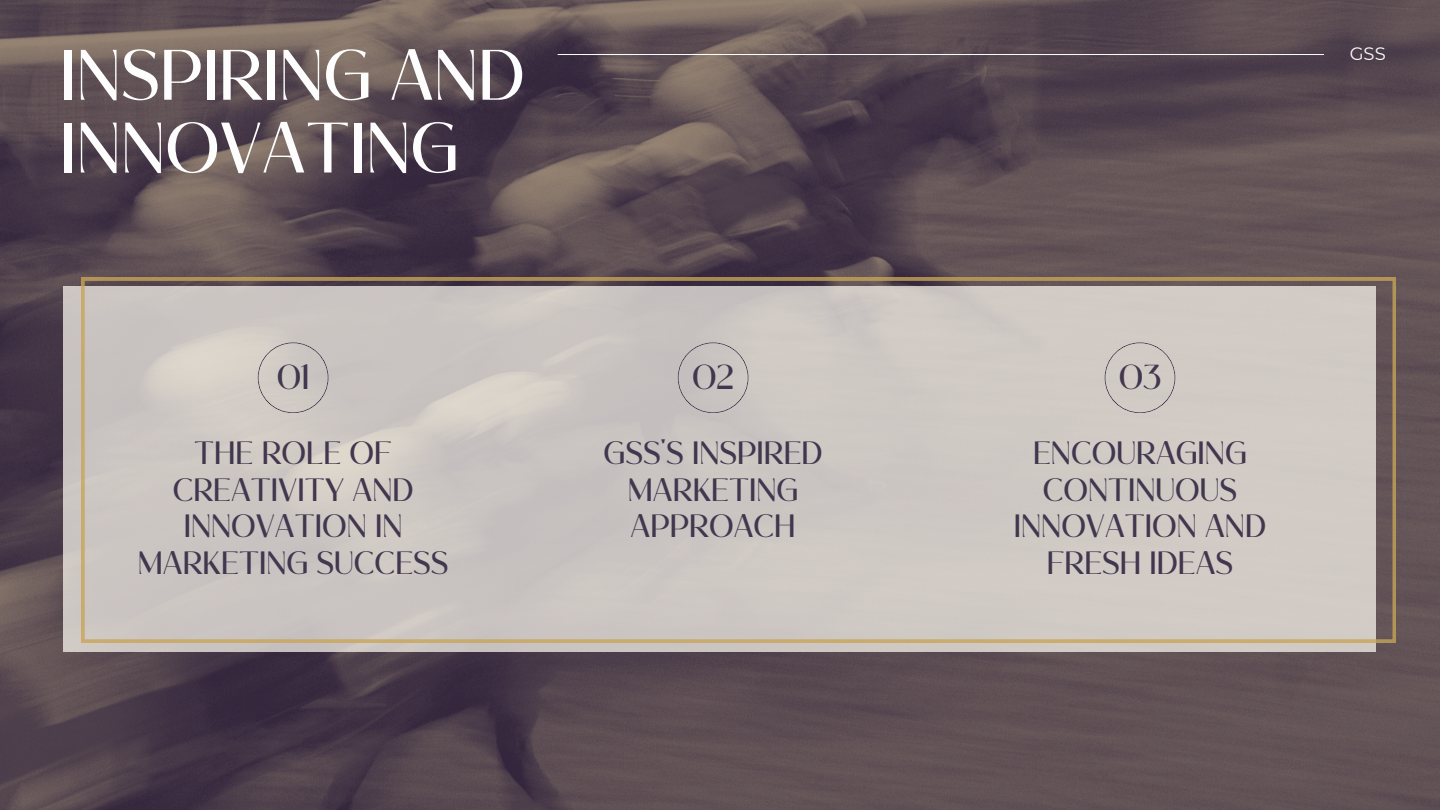
<style>
.page{position:relative;width:1440px;height:810px;background:#fff}
.page>*{position:absolute;margin:0;border:0;box-sizing:border-box;transform-origin:0 0}
.t1{font:72.8px/72.8px "Marquez";color:#fdfdfd}
.t2{font:35.4px "Marquez";color:#41374e}
.t3{font:32.9px/36.8px "Marquez";color:#41374e;text-align:center}
.t4{font:18px "Montserrat";color:#fdfdfd}
</style>
<div class="page">
<img style="left:0;top:0;width:1440px;height:810px">
<svg style="left:63px;top:286px;width:1313px;height:366px;fill:#cbc5c2"></svg>
<svg style="left:82px;top:278px;width:1314px;height:364px"></svg>
<hr style="left:558px;top:54px;width:766px;height:1px;background:#fdfdfd">
<svg style="left:258px;top:342px;width:70px;height:71px"></svg>
<div style="left:678px;top:342px;width:70px;height:71px;background:#c8c2c0"></div>
<div style="left:1105px;top:342px;width:70px;height:71px;background:#d1cac5"></div>
<p class="t1" style="left:60px;top:45px;width:466px">INSPIRING AND<br>INNOVATING</p>
<p class="t2" style="left:277px;top:362px;width:34px">01</p>
<p class="t2" style="left:692px;top:362px;width:44px">02</p>
<p class="t2" style="left:1119px;top:362px;width:44px">03</p>
<p class="t3" style="left:604px;top:437px;width:221px">GSS'S INSPIRED<br>MARKETING<br>APPROACH</p>
<p class="t3" style="left:138px;top:437px;width:312px">THE ROLE OF<br>CREATIVITY AND<br>INNOVATION IN<br>MARKETING SUCCESS</p>
<p class="t3" style="left:1014px;top:437px;width:254px">ENCOURAGING<br>CONTINUOUS<br>INNOVATION AND<br>FRESH IDEAS</p>
<h1 class="t4" style="left:1350px;top:42px;width:38px">GSS</h1>
</div>
